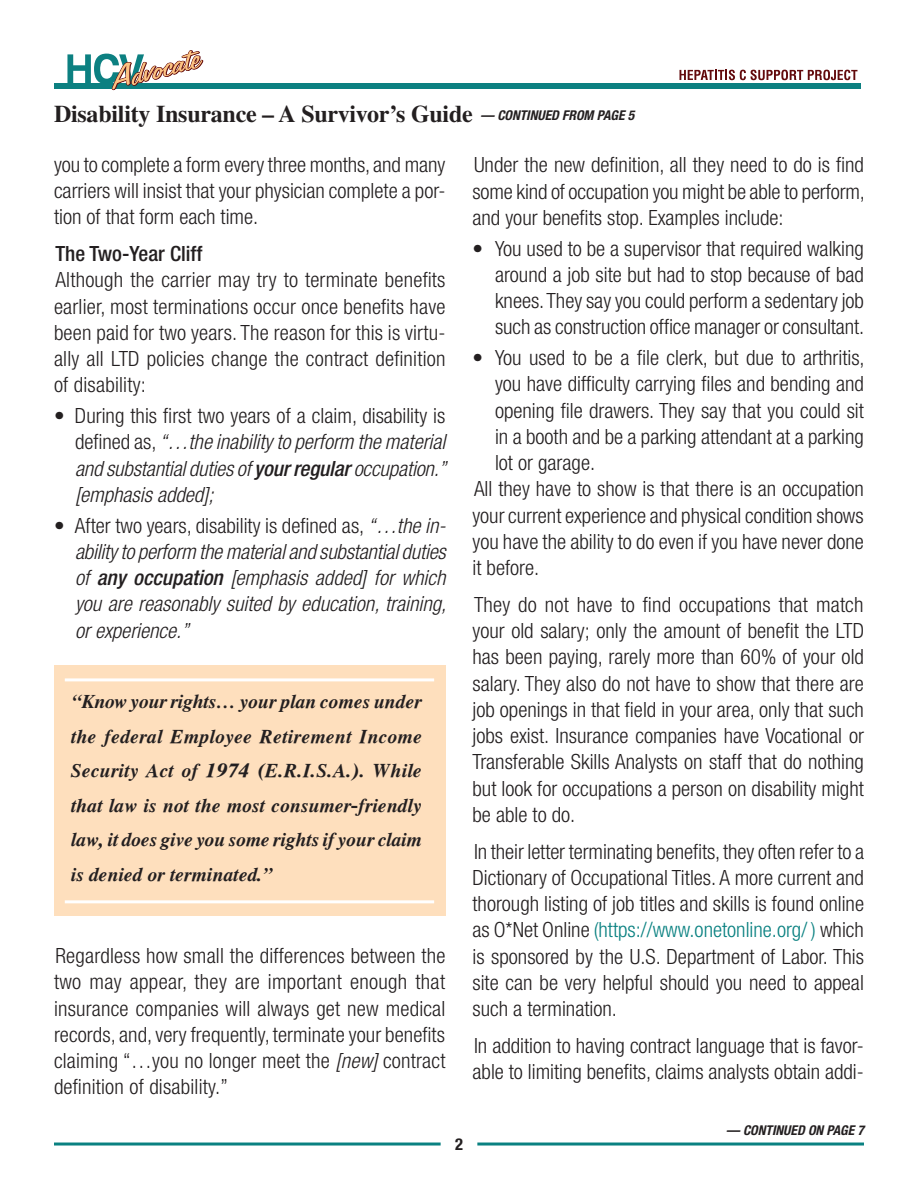
<style>
.page{position:relative;width:918px;height:1188px;background:#fff}
.page>*{position:absolute;margin:0;border:0;box-sizing:border-box;transform-origin:0 0}
.Headline{font:700 24px "Times";letter-spacing:-.01em;color:#231f20}
.t1{font:300 condensed 21px/26.2px "Helvetica Neue";color:#231f20;text-align:justify}
.t2{font:italic 300 condensed 21px/26.2px "Helvetica Neue";color:#231f20;text-align:justify}
.t3{font:500 condensed 21px "Helvetica Neue";color:#231f20}
.t4{font:italic 19.5px/34.5px "Times CY Bold";letter-spacing:-.01em;color:#231f20;text-align:justify}
.t5{font:700 condensed 16.5px "Helvetica Neue";color:#231f20}
.t6{font:italic 700 condensed 13.5px "Helvetica Neue";color:#231f20}
.s1{font-style:normal}
.s2{font-weight:500}
.s3{font-family:"Times";font-weight:700}
.s4{font-style:italic}
.s5{color:#0a8181}
</style>
<div class="page">
<hr style="left:54px;top:1143px;width:387px;height:3px;background:#0a8181">
<div style="left:54px;top:83px;width:806px;height:6px;background:#0c8081"></div>
<svg style="left:67px;top:50px;width:136px;height:41px"></svg>
<svg style="left:680px;top:70px;width:177px;height:10px"></svg>
<hr style="left:477px;top:1143px;width:387px;height:3px;background:#0a8181">
<div style="left:54px;top:665px;width:392px;height:250px;background:#fedfbd"></div>
<hr style="left:65px;top:678px;width:369px;height:3px;background:#fff">
<hr style="left:65px;top:900px;width:369px;height:3px;background:#fff">
<p class="Headline" style="left:54px;top:100px;width:420px">Disability Insurance – A Survivor’s Guide</p>
<p class="t6" style="left:481px;top:107px;width:155px">— CONTINUED FROM PAGE 5</p>
<p class="t1" style="left:54px;top:151px;width:393px">you to complete a form every three months, and many carriers will insist that your physician complete a por&shy;tion of that form each time.</p>
<p class="t3" style="left:56px;top:241px;width:148px">The Two-Year Cliff</p>
<p class="t1" style="left:54px;top:267px;width:393px">Although the carrier may try to terminate benefits earlier, most terminations occur once benefits have been paid for two years. The reason for this is virtu&shy;ally all LTD policies change the contract definition of disability:</p>
<p class="t2" style="left:75px;top:402px;width:373px;text-indent:-21px"><span class="s1">• During this first two years of a claim, disability is defined as,</span> “…the inability to perform the material and substantial duties of <span class="s2">your regular</span> occupation.” [emphasis added];</p>
<p class="t2" style="left:75px;top:512px;width:373px;text-indent:-21px"><span class="s1">• After two years, disability is defined as,</span> “…the in&shy;ability to perform the material and substantial duties of <span class="s2">any occupation</span> [emphasis added] for which you are reasonably suited by education, training, or experience.”</p>
<p class="t4" style="left:71px;top:684px;width:353px"><span class="s3">“Know your rights…</span> your plan comes under the federal Employee Retirement Income Security Act of 1974 (E.R.I.S.A.). While that law is not the most consumer-friendly law, it does give you some rights if your claim is denied or terminated.”</p>
<p class="t1" style="left:54px;top:942px;width:393px">Regardless how small the differences between the two may appear, they are important enough that insurance companies will always get new medical records, and, very frequently, terminate your benefits claiming “…you no longer meet the <span class="s4">[new]</span> contract definition of disability.”</p>
<p class="t1" style="left:472px;top:152px;width:394px">Under the new definition, all they need to do is find some kind of occupation you might be able to perform, and your benefits stop. Examples include:</p>
<p class="t1" style="left:495px;top:235px;width:371px;text-indent:-22px">• You used to be a supervisor that required walking around a job site but had to stop because of bad knees. They say you could perform a sedentary job such as construction office manager or consultant.</p>
<p class="t1" style="left:495px;top:344px;width:371px;text-indent:-22px">• You used to be a file clerk, but due to arthritis, you have difficulty carrying files and bending and opening file drawers. They say that you could sit in a booth and be a parking attendant at a parking lot or garage.</p>
<p class="t1" style="left:472px;top:476px;width:393px">All they have to show is that there is an occupation your current experience and physical condition shows you have the ability to do even if you have never done it before.</p>
<p class="t1" style="left:472px;top:591px;width:393px">They do not have to find occupations that match your old salary; only the amount of benefit the LTD has been paying, rarely more than 60% of your old salary. They also do not have to show that there are job openings in that field in your area, only that such jobs exist. Insurance companies have Vocational or Transferable Skills Analysts on staff that do nothing but look for occupations a person on disability might be able to do.</p>
<p class="t1" style="left:472px;top:838px;width:393px">In their letter terminating benefits, they often refer to a Dictionary of Occupational Titles. A more current and thorough listing of job titles and skills is found online as O*Net Online <span class="s5">(https://www.onetonline.org/ )</span> which is sponsored by the U.S. Department of Labor. This site can be very helpful should you need to appeal such a termination.</p>
<p class="t1" style="left:472px;top:1032px;width:393px">In addition to having contract language that is favor&shy;able to limiting benefits, claims analysts obtain addi-</p>
<p class="t5" style="left:455px;top:1130px;width:9px">2</p>
<p class="t6" style="left:726px;top:1122px;width:139px">— CONTINUED ON PAGE 7</p>
</div>
